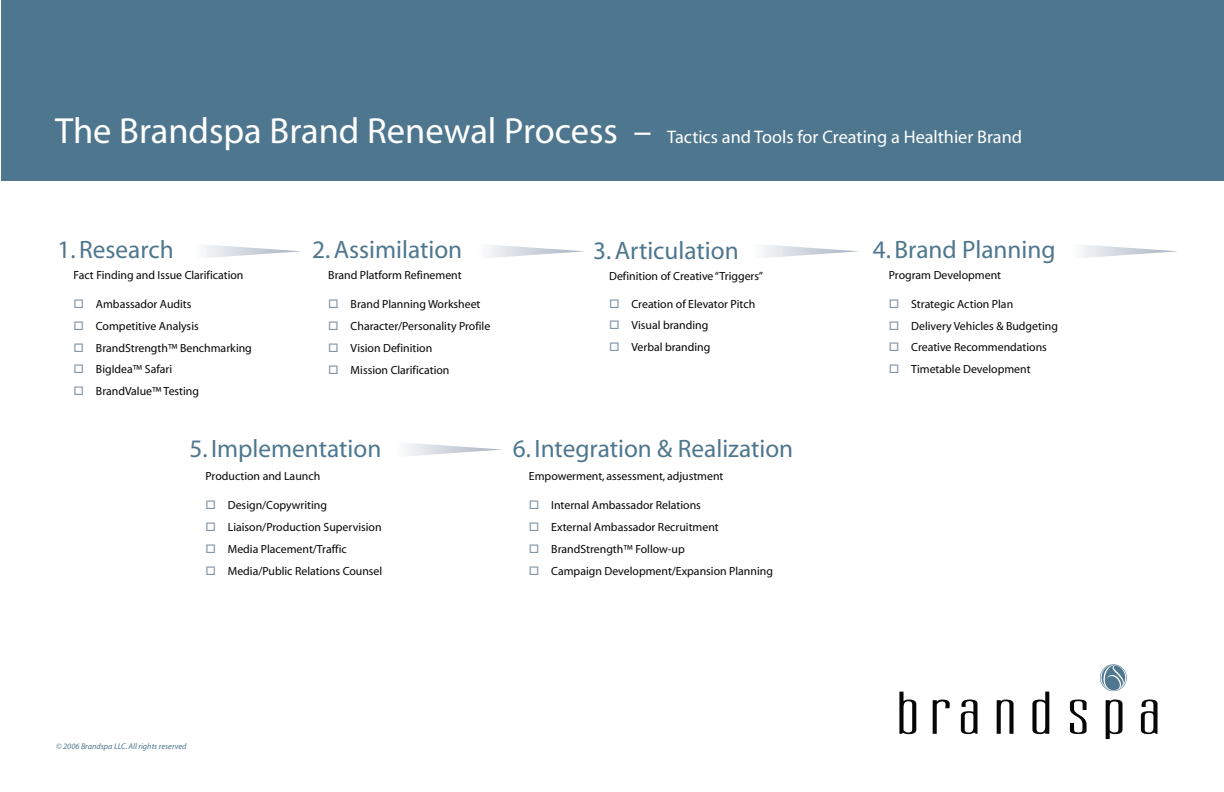
<style>
.page{position:relative;width:1224px;height:792px;background:#fff}
.page>*{position:absolute;margin:0;border:0;box-sizing:border-box;transform-origin:0 0}
.t1{font:25.3px "Myriad";color:#4e778f}
.t2{font:18.2px "Myriad";color:#fff}
.t3{font:11.8px "Myriad";color:#050504}
.t4{font:italic 8.3px "Myriad";color:#4e778f}
.s1{font-size:36.5px}
.s2{color:#8296a9}
</style>
<div class="page">
<div style="left:1px;top:0;width:1223px;height:181px;background:#4e778f"></div>
<svg style="left:1100px;top:664px;width:27px;height:27px"></svg>
<svg style="left:899px;top:692px;width:17px;height:42px"></svg>
<svg style="left:933px;top:700px;width:17px;height:34px"></svg>
<svg style="left:961px;top:700px;width:17px;height:34px"></svg>
<svg style="left:997px;top:700px;width:17px;height:34px"></svg>
<svg style="left:1032px;top:692px;width:17px;height:42px"></svg>
<svg style="left:1070px;top:700px;width:17px;height:34px"></svg>
<svg style="left:1106px;top:700px;width:17px;height:39px"></svg>
<svg style="left:1141px;top:700px;width:17px;height:34px"></svg>
<svg style="left:205px;top:245px;width:96px;height:13px"></svg>
<svg style="left:488px;top:245px;width:96px;height:13px"></svg>
<svg style="left:763px;top:245px;width:96px;height:13px"></svg>
<svg style="left:1081px;top:245px;width:96px;height:13px"></svg>
<svg style="left:406px;top:443px;width:96px;height:13px"></svg>
<h2 class="t2" style="left:55px;top:128px;width:968px"><span class="s1">The Brandspa Brand Renewal Process –</span> Tactics and Tools for Creating a Healthier Brand</h2>
<h1 class="t1" style="left:58px;top:237px;width:118px">1. Research</h1>
<p class="t3" style="left:74px;top:269px;width:171px">Fact Finding and Issue Clarification</p>
<p class="t3" style="left:74px;top:298px;width:119px"><span class="s2">□</span> Ambassador Audits</p>
<p class="t3" style="left:74px;top:320px;width:127px"><span class="s2">□</span> Competitive Analysis</p>
<p class="t3" style="left:74px;top:342px;width:180px"><span class="s2">□</span> BrandStrength™ Benchmarking</p>
<p class="t3" style="left:74px;top:364px;width:100px"><span class="s2">□</span> BigIdea™ Safari</p>
<p class="t3" style="left:74px;top:385px;width:127px"><span class="s2">□</span> BrandValue™ Testing</p>
<h1 class="t1" style="left:312px;top:237px;width:152px">2. Assimilation</h1>
<p class="t3" style="left:328px;top:269px;width:135px">Brand Platform Refinement</p>
<p class="t3" style="left:328px;top:298px;width:154px"><span class="s2">□</span> Brand Planning Worksheet</p>
<p class="t3" style="left:328px;top:320px;width:164px"><span class="s2">□</span> Character/Personality Profile</p>
<p class="t3" style="left:328px;top:342px;width:105px"><span class="s2">□</span> Vision Definition</p>
<p class="t3" style="left:328px;top:364px;width:123px"><span class="s2">□</span> Mission Clarification</p>
<h1 class="t1" style="left:189px;top:436px;width:193px">5. Implementation</h1>
<p class="t3" style="left:205px;top:470px;width:116px">Production and Launch</p>
<p class="t3" style="left:205px;top:500px;width:123px"><span class="s2">□</span> Design/Copywriting</p>
<p class="t3" style="left:205px;top:521px;width:178px"><span class="s2">□</span> Liaison/Production Supervision</p>
<p class="t3" style="left:205px;top:543px;width:143px"><span class="s2">□</span> Media Placement/Traffic</p>
<p class="t3" style="left:205px;top:565px;width:178px"><span class="s2">□</span> Media/Public Relations Counsel</p>
<h1 class="t1" style="left:593px;top:238px;width:147px">3. Articulation</h1>
<p class="t3" style="left:609px;top:270px;width:156px">Definition of Creative “Triggers”</p>
<p class="t3" style="left:609px;top:298px;width:148px"><span class="s2">□</span> Creation of Elevator Pitch</p>
<p class="t3" style="left:609px;top:320px;width:101px"><span class="s2">□</span> Visual branding</p>
<p class="t3" style="left:609px;top:341px;width:103px"><span class="s2">□</span> Verbal branding</p>
<h1 class="t1" style="left:513px;top:436px;width:282px">6. Integration &amp; Realization</h1>
<p class="t3" style="left:529px;top:470px;width:196px">Empowerment, assessment, adjustment</p>
<p class="t3" style="left:529px;top:500px;width:173px"><span class="s2">□</span> Internal Ambassador Relations</p>
<p class="t3" style="left:529px;top:521px;width:191px"><span class="s2">□</span> External Ambassador Recruitment</p>
<p class="t3" style="left:529px;top:543px;width:157px"><span class="s2">□</span> BrandStrength™ Follow-up</p>
<p class="t3" style="left:529px;top:565px;width:245px"><span class="s2">□</span> Campaign Development/Expansion Planning</p>
<p class="t4" style="left:56px;top:742px;width:132px">© 2006 Brandspa LLC. All rights reserved</p>
<h1 class="t1" style="left:873px;top:237px;width:184px">4. Brand Planning</h1>
<p class="t3" style="left:889px;top:269px;width:114px">Program Development</p>
<p class="t3" style="left:889px;top:298px;width:126px"><span class="s2">□</span> Strategic Action Plan</p>
<p class="t3" style="left:889px;top:320px;width:171px"><span class="s2">□</span> Delivery Vehicles &amp; Budgeting</p>
<p class="t3" style="left:889px;top:341px;width:160px"><span class="s2">□</span> Creative Recommendations</p>
<p class="t3" style="left:889px;top:363px;width:143px"><span class="s2">□</span> Timetable Development</p>
</div>
